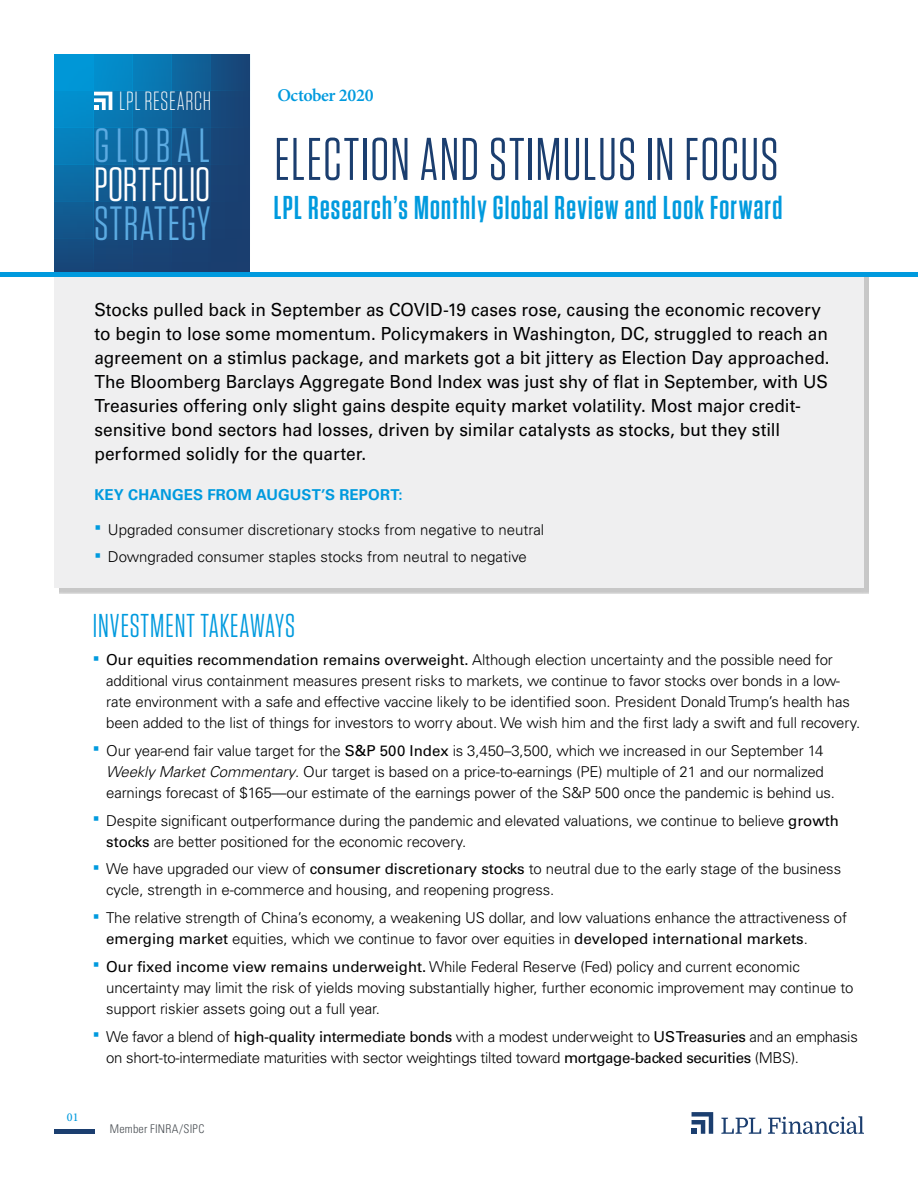
<style>
.page{position:relative;width:918px;height:1188px;background:#fff}
.page>*{position:absolute;margin:0;border:0;box-sizing:border-box;transform-origin:0 0}
.t1{font:60px "Tungsten Narrow";letter-spacing:.02em;color:#1b3e6f}
.t2{font:48px "Tungsten Narrow";letter-spacing:.03em;color:#5cabe2}
.t3{font:48px "Tungsten Narrow";letter-spacing:.005em;color:#fff}
.t4{font:600 33px "Tungsten Narrow";letter-spacing:.04em;color:#009ade}
.t5{font:33px "Tungsten Narrow";letter-spacing:.03em;color:#009ade}
.t6{font:300 26.25px "Tungsten Narrow";letter-spacing:.025em;color:#fff}
.t7{font:18px/24px "Univers LT Std";color:#000;scale:.96 1}
.t8{font:600 18px "Minion Pro";letter-spacing:-.02em;color:#009ade}
.t9{font:300 15px/21px "Univers LT Std";letter-spacing:-.01em;color:#000}
.t10{font:700 15px "Univers LT Std";letter-spacing:.01em;color:#009ade}
.t11{font:300 condensed 12px "Univers LT Std";letter-spacing:.015em;color:#4a4f54}
.t12{font:500 12px "Minion Pro";color:#009ade}
.s1{font-weight:400}
.s2{font-style:italic}
</style>
<div class="page">
<hr style="left:54px;top:1130px;width:40px;height:4px;background:#1b3e6f">
<svg style="left:692px;top:1112px;width:21px;height:22px"></svg>
<svg style="left:721px;top:1118px;width:40px;height:16px"></svg>
<svg style="left:768px;top:1116px;width:96px;height:18px"></svg>
<div style="left:59px;top:277px;width:810px;height:317px;background:#c7c7c7"></div>
<div style="left:54px;top:272px;width:810px;height:316px;background:#efeff0"></div>
<div style="left:54px;top:238px;width:196px;height:39px;background:#194274"></div>
<div style="left:54px;top:128px;width:196px;height:37px;background:linear-gradient(to right,#0583c0,#1a3c6d)"></div>
<div style="left:54px;top:91px;width:196px;height:37px;background:linear-gradient(to right,#0295d4,#193f70)"></div>
<div style="left:54px;top:54px;width:196px;height:37px;background:linear-gradient(to right,#00a5e7,#174678)"></div>
<div style="left:54px;top:165px;width:196px;height:36px;background:linear-gradient(to right,#0c6da6,#1b3b6c)"></div>
<div style="left:54px;top:202px;width:196px;height:36px;background:linear-gradient(to right,#12598f,#1a3b6c)"></div>
<svg style="left:94px;top:92px;width:18px;height:18px"></svg>
<div style="left:0;top:272px;width:918px;height:5px;background:#009ade"></div>
<h3 class="t6" style="left:119px;top:88px;width:93px">LPL RESEARCH</h3>
<h2 class="t2" style="left:94px;top:122px;width:117px">GLOBAL</h2>
<h2 class="t3" style="left:94px;top:160px;width:118px">PORTFOLIO</h2>
<h2 class="t2" style="left:94px;top:199px;width:118px">STRATEGY</h2>
<p class="t8" style="left:277px;top:83px;width:98px">October 2020</p>
<h1 class="t1" style="left:274px;top:129px;width:505px">ELECTION AND STIMULUS IN FOCUS</h1>
<h3 class="t4" style="left:274px;top:191px;width:510px">LPL Research’s Monthly Global Review and Look Forward</h3>
<p class="t7" style="left:94px;top:298px;width:767px">Stocks pulled back in September as COVID-19 cases rose, causing the economic recovery to begin to lose some momentum. Policymakers in Washington, DC, struggled to reach an agreement on a stimlus package, and markets got a bit jittery as Election Day approached.<br>The Bloomberg Barclays Aggregate Bond Index was just shy of flat in September, with US Treasuries offering only slight gains despite equity market volatility. Most major credit&shy;sensitive bond sectors had losses, driven by similar catalysts as stocks, but they still performed solidly for the quarter.</p>
<p class="t10" style="left:94px;top:486px;width:310px">KEY CHANGES FROM AUGUST’S REPORT:</p>
<p class="t9" style="left:108px;top:515px;width:438px;line-height:27.8px">Upgraded consumer discretionary stocks from negative to neutral<br>Downgraded consumer staples stocks from neutral to negative</p>
<h3 class="t5" style="left:93px;top:610px;width:204px">INVESTMENT TAKEAWAYS</h3>
<p class="t9" style="left:106px;top:649px;width:755px"><span class="s1">Our equities recommendation remains overweight.</span> Although election uncertainty and the possible need for additional virus containment measures present risks to markets, we continue to favor stocks over bonds in a low&shy;rate environment with a safe and effective vaccine likely to be identified soon. President Donald Trump’s health has been added to the list of things for investors to worry about. We wish him and the first lady a swift and full recovery.</p>
<p class="t9" style="left:106px;top:740px;width:730px">Our year-end fair value target for the <span class="s1">S&amp;P 500 Index</span> is 3,450–3,500, which we increased in our September 14<br><span class="s2">Weekly Market Commentary</span>. Our target is based on a price-to-earnings (PE) multiple of 21 and our normalized earnings forecast of $165—our estimate of the earnings power of the S&amp;P 500 once the pandemic is behind us.</p>
<p class="t9" style="left:106px;top:810px;width:734px">Despite significant outperformance during the pandemic and elevated valuations, we continue to believe <span class="s1">growth stocks</span> are better positioned for the economic recovery.</p>
<p class="t9" style="left:106px;top:859px;width:736px">We have upgraded our view of <span class="s1">consumer discretionary stocks</span> to neutral due to the early stage of the business cycle, strength in e-commerce and housing, and reopening progress.</p>
<p class="t9" style="left:106px;top:907px;width:742px">The relative strength of China’s economy, a weakening US dollar, and low valuations enhance the attractiveness of <span class="s1">emerging market</span> equities, which we continue to favor over equities in <span class="s1">developed international markets</span>.</p>
<p class="t9" style="left:106px;top:956px;width:749px"><span class="s1">Our fixed income view remains underweight.</span> While Federal Reserve (Fed) policy and current economic uncertainty may limit the risk of yields moving substantially higher, further economic improvement may continue to support riskier assets going out a full year.</p>
<p class="t9" style="left:106px;top:1026px;width:753px">We favor a blend of <span class="s1">high-quality intermediate bonds</span> with a modest underweight to <span class="s1">US Treasuries</span> and an emphasis on short-to-intermediate maturities with sector weightings tilted toward <span class="s1">mortgage-backed securities</span> (MBS).</p>
<p class="t12" style="left:67px;top:1109px;width:13px">01</p>
<p class="t11" style="left:110px;top:1122px;width:96px">Member FINRA/SIPC</p>
</div>
